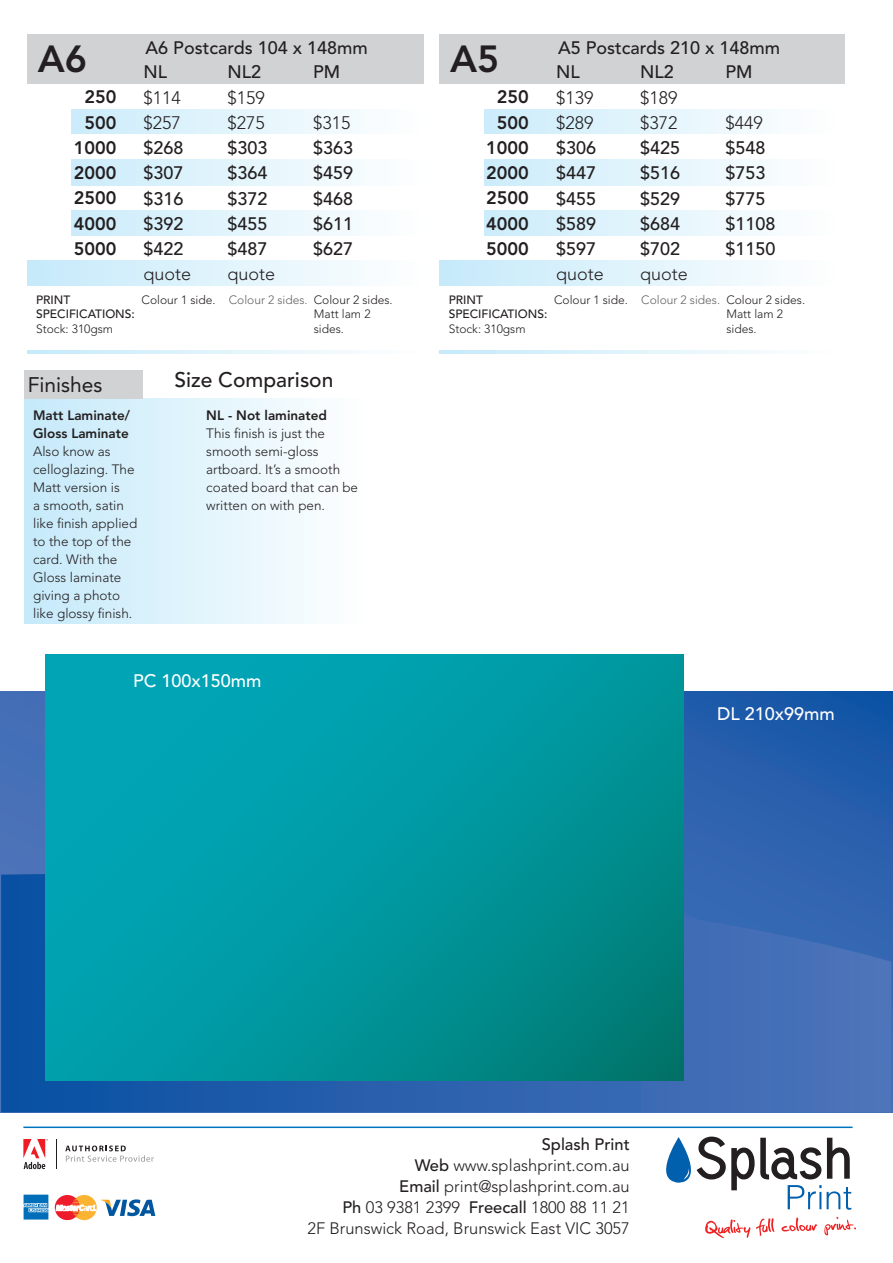
<style>
.page{position:relative;width:893px;height:1263px;background:#fff}
.page>*{position:absolute;margin:0;border:0;box-sizing:border-box;transform-origin:0 0}
.t1{font:800 37.5px "Avenir";color:#231f20}
.t2{font:500 21px "Avenir";color:#231f20}
.t3{font:21px "Avenir";color:#231f20}
.t4{font:500 18px "Avenir";color:#231f20}
.t5{font:300 18px "Avenir";color:#231f20}
.t6{font:800 18px/25.2px "Avenir";color:#231f20;text-align:center}
.t7{font:500 18px "Avenir";color:#fff}
.t8{font:300 16.5px/21px "Avenir";color:#231f20;text-align:right}
.t9{font:300 13.5px/18px "Avenir";color:#231f20}
.t10{font:800 13.5px/18px "Avenir";color:#231f20}
.t11{font:300 12px/14.4px "Avenir";color:#231f20}
.t12{font:500 12px/14.4px "Avenir";color:#231f20}
.s1{color:#636366}
.s2{font-weight:500}
</style>
<div class="page">
<div style="left:27px;top:34px;width:396px;height:25px;background:#d1d2d4"></div>
<svg style="left:71px;top:109px;width:289px;height:25px"></svg>
<svg style="left:71px;top:160px;width:289px;height:25px"></svg>
<div style="left:27px;top:59px;width:396px;height:25px;background:#d1d2d4"></div>
<svg style="left:27px;top:350px;width:333px;height:3px"></svg>
<svg style="left:71px;top:210px;width:289px;height:25px"></svg>
<div style="left:27px;top:261px;width:402px;height:25px;background:linear-gradient(to right,#c5eafa,#fffffe)"></div>
<div style="left:439px;top:34px;width:406px;height:25px;background:#d1d2d4"></div>
<svg style="left:484px;top:109px;width:288px;height:25px"></svg>
<svg style="left:484px;top:160px;width:288px;height:25px"></svg>
<div style="left:439px;top:59px;width:406px;height:25px;background:#d1d2d4"></div>
<svg style="left:439px;top:350px;width:333px;height:3px"></svg>
<svg style="left:484px;top:210px;width:288px;height:25px"></svg>
<div style="left:439px;top:261px;width:402px;height:25px;background:linear-gradient(to right,#c5eafa,#fffffe)"></div>
<div style="left:24px;top:399px;width:346px;height:225px;background:linear-gradient(to right,#c5eafa,#fffffe)"></div>
<div style="left:24px;top:370px;width:119px;height:29px;background:#d1d2d4"></div>
<svg style="left:0;top:692px;width:893px;height:421px;background:#2b62ad"></svg>
<svg style="left:1px;top:874px;width:890px;height:238px;background:#3166af"></svg>
<hr style="left:23px;top:1126px;width:830px;height:2px;background:#0075bf">
<svg style="left:23px;top:1139px;width:25px;height:30px"></svg>
<svg style="left:65px;top:1145px;width:89px;height:17px"></svg>
<hr style="left:56px;top:1139px;width:1px;height:30px;background:#231f20">
<svg style="left:23px;top:1194px;width:26px;height:26px"></svg>
<svg style="left:55px;top:1195px;width:100px;height:25px"></svg>
<svg style="left:666px;top:1136px;width:185px;height:74px"></svg>
<svg style="left:705px;top:1219px;width:45px;height:19px"></svg>
<svg style="left:756px;top:1218px;width:18px;height:18px"></svg>
<svg style="left:781px;top:1217px;width:36px;height:14px"></svg>
<svg style="left:824px;top:1217px;width:32px;height:18px"></svg>
<svg style="left:45px;top:655px;width:638px;height:425px;background:#0097a0"></svg>
<h1 class="t1" style="left:38px;top:37px;width:51px">A6</h1>
<h3 class="t4" style="left:146px;top:37px;width:224px">A6 Postcards 104 x 148mm</h3>
<h3 class="t4" style="left:144px;top:62px;width:25px">NL</h3>
<h3 class="t4" style="left:228px;top:62px;width:35px">NL2</h3>
<h3 class="t4" style="left:313px;top:62px;width:28px">PM</h3>
<h1 class="t1" style="left:450px;top:37px;width:51px">A5</h1>
<h3 class="t4" style="left:558px;top:37px;width:224px">A5 Postcards 210 x 148mm</h3>
<h3 class="t4" style="left:556px;top:62px;width:25px">NL</h3>
<h3 class="t4" style="left:640px;top:62px;width:35px">NL2</h3>
<h3 class="t4" style="left:725px;top:62px;width:28px">PM</h3>
<h3 class="t6" style="left:84px;top:84px;width:33px">250</h3>
<h3 class="t5" style="left:144px;top:87px;width:39px">$114</h3>
<h3 class="t5" style="left:228px;top:87px;width:39px">$159</h3>
<h3 class="t6" style="left:497px;top:84px;width:33px">250</h3>
<h3 class="t5" style="left:556px;top:87px;width:39px">$139</h3>
<h3 class="t5" style="left:640px;top:87px;width:39px">$189</h3>
<h3 class="t6" style="left:74px;top:110px;width:44px">500<br>1000<br>2000<br>2500<br>4000<br>5000</h3>
<h3 class="t5" style="left:144px;top:112px;width:39px">$257</h3>
<h3 class="t5" style="left:228px;top:112px;width:39px">$275</h3>
<h3 class="t5" style="left:313px;top:112px;width:39px">$315</h3>
<h3 class="t4" style="left:144px;top:137px;width:42px">$268</h3>
<h3 class="t4" style="left:228px;top:137px;width:42px">$303</h3>
<h3 class="t4" style="left:313px;top:137px;width:42px">$363</h3>
<h3 class="t4" style="left:144px;top:163px;width:42px">$307</h3>
<h3 class="t4" style="left:228px;top:163px;width:42px">$364</h3>
<h3 class="t4" style="left:313px;top:163px;width:42px">$459</h3>
<h3 class="t4" style="left:144px;top:188px;width:42px">$316</h3>
<h3 class="t4" style="left:228px;top:188px;width:42px">$372</h3>
<h3 class="t4" style="left:313px;top:188px;width:42px">$468</h3>
<h3 class="t4" style="left:144px;top:213px;width:42px">$392</h3>
<h3 class="t4" style="left:228px;top:213px;width:42px">$455</h3>
<h3 class="t4" style="left:313px;top:213px;width:42px">$611</h3>
<h3 class="t4" style="left:144px;top:238px;width:42px">$422</h3>
<h3 class="t4" style="left:228px;top:238px;width:42px">$487</h3>
<h3 class="t4" style="left:313px;top:238px;width:42px">$627</h3>
<h3 class="t5" style="left:144px;top:263px;width:49px">quote</h3>
<h3 class="t5" style="left:228px;top:263px;width:49px">quote</h3>
<h3 class="t6" style="left:486px;top:110px;width:44px">500<br>1000<br>2000<br>2500<br>4000<br>5000</h3>
<h3 class="t5" style="left:556px;top:112px;width:39px">$289</h3>
<h3 class="t5" style="left:640px;top:112px;width:39px">$372</h3>
<h3 class="t5" style="left:725px;top:112px;width:39px">$449</h3>
<h3 class="t4" style="left:556px;top:137px;width:42px">$306</h3>
<h3 class="t4" style="left:640px;top:137px;width:42px">$425</h3>
<h3 class="t4" style="left:725px;top:137px;width:42px">$548</h3>
<h3 class="t4" style="left:556px;top:163px;width:42px">$447</h3>
<h3 class="t4" style="left:640px;top:163px;width:42px">$516</h3>
<h3 class="t4" style="left:725px;top:163px;width:42px">$753</h3>
<h3 class="t4" style="left:556px;top:188px;width:42px">$455</h3>
<h3 class="t4" style="left:640px;top:188px;width:42px">$529</h3>
<h3 class="t4" style="left:725px;top:188px;width:42px">$775</h3>
<h3 class="t4" style="left:556px;top:213px;width:42px">$589</h3>
<h3 class="t4" style="left:640px;top:213px;width:42px">$684</h3>
<h3 class="t4" style="left:725px;top:213px;width:52px">$1108</h3>
<h3 class="t4" style="left:556px;top:238px;width:42px">$597</h3>
<h3 class="t4" style="left:640px;top:238px;width:42px">$702</h3>
<h3 class="t4" style="left:725px;top:238px;width:52px">$1150</h3>
<h3 class="t5" style="left:556px;top:263px;width:49px">quote</h3>
<h3 class="t5" style="left:640px;top:263px;width:49px">quote</h3>
<p class="t12" style="left:36px;top:293px;width:100px">PRINT<br>SPECIFICATIONS:</p>
<p class="t11" style="left:36px;top:321px;width:78px">Stock: 310gsm</p>
<p class="t11" style="left:314px;top:293px;width:80px;text-indent:-172px">Colour 1 side. <span class="s1">Colour 2 sides.</span> Colour 2 sides.<br>Matt lam 2 sides.</p>
<p class="t12" style="left:449px;top:293px;width:100px">PRINT<br>SPECIFICATIONS:</p>
<p class="t11" style="left:449px;top:321px;width:78px">Stock: 310gsm</p>
<p class="t11" style="left:726px;top:293px;width:80px;text-indent:-172px">Colour 1 side. <span class="s1">Colour 2 sides.</span> Colour 2 sides.<br>Matt lam 2 sides.</p>
<h2 class="t3" style="left:28px;top:373px;width:76px">Finishes</h2>
<p class="t10" style="left:33px;top:406px;width:99px">Matt Laminate/<br>Gloss Laminate</p>
<p class="t9" style="left:33px;top:442px;width:106px">Also know as celloglazing. The<br>Matt version is<br>a smooth, satin like finish applied to the top of the card. With the<br>Gloss laminate giving a photo like glossy finish.</p>
<h2 class="t2" style="left:174px;top:368px;width:161px">Size Comparison</h2>
<p class="t10" style="left:206px;top:406px;width:122px">NL - Not laminated</p>
<p class="t9" style="left:206px;top:424px;width:153px">This finish is just the smooth semi-gloss artboard. It’s a smooth coated board that can be written on with pen.</p>
<h3 class="t7" style="left:133px;top:670px;width:130px">PC 100x150mm</h3>
<h3 class="t7" style="left:717px;top:703px;width:119px">DL 210x99mm</h3>
<p class="t8" style="left:307px;top:1133px;width:324px"><span class="s2">Splash Print<br>Web</span> www.splashprint.com.au<br><span class="s2">Email</span> print@splashprint.com.au<br><span class="s2">Ph</span> 03 9381 2399 <span class="s2">Freecall</span> 1800 88 11 21<br>2F Brunswick Road, Brunswick East VIC 3057</p>
</div>
